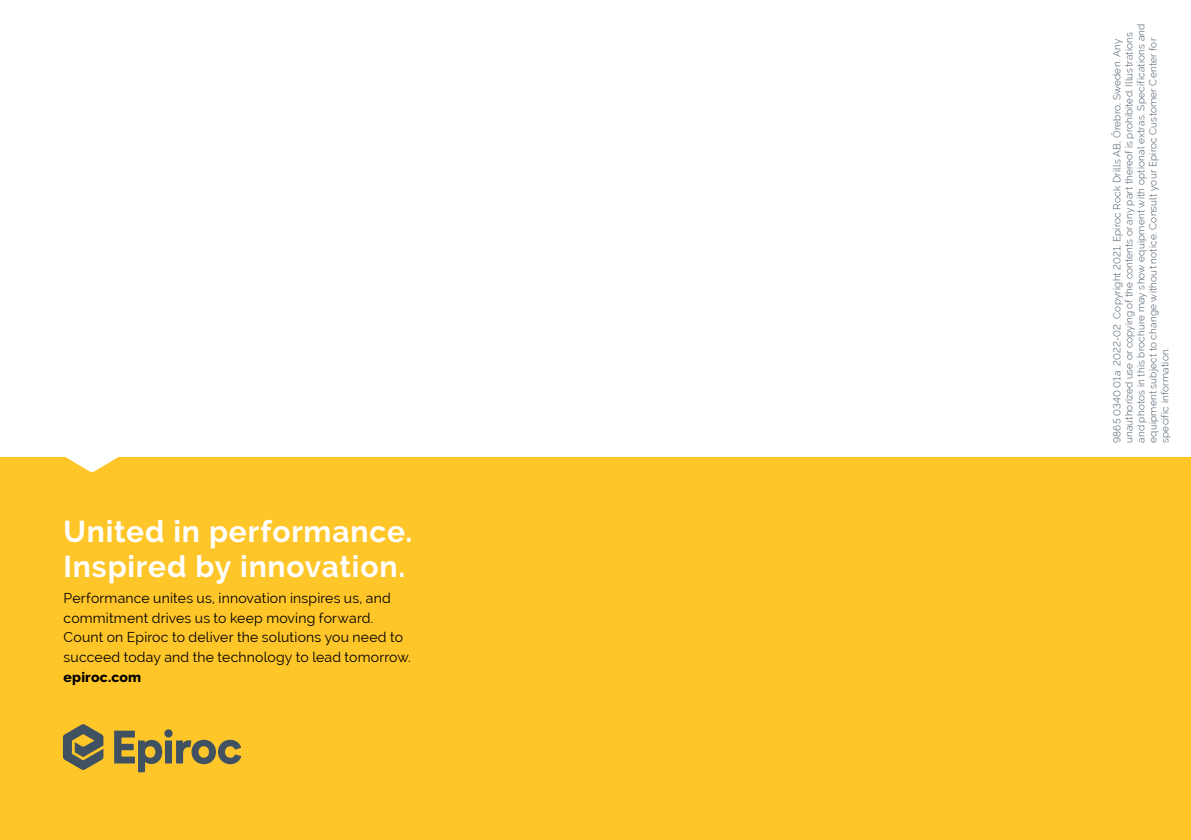
<style>
.page{position:relative;width:1191px;height:840px;background:#fff}
.page>*{position:absolute;margin:0;border:0;box-sizing:border-box;transform-origin:0 0}
.t1{font:700 30px/35.4px "Raleway";letter-spacing:.025em;color:#fff}
.t2{font:14px/19.6px "Raleway";letter-spacing:.015em;color:#000}
.t3{font:800 14px "Raleway";letter-spacing:.015em;color:#000}
.t4{font:300 10px/12px "Raleway";letter-spacing:.02em;color:#405262}
</style>
<div class="page">
<div style="left:0;top:456px;width:1191px;height:383px;background:#ffc62a"></div>
<svg style="left:63px;top:723px;width:40px;height:46px;background:#897e4c"></svg>
<svg style="left:114px;top:728px;width:127px;height:43px;background:#b4983f"></svg>
<h1 class="t1" style="left:64px;top:513px;width:350px">United in performance.<br>Inspired by innovation.</h1>
<h2 class="t2" style="left:64px;top:588px;width:349px">Performance unites us, innovation inspires us, and commitment drives us to keep moving forward.<br>Count on Epiroc to deliver the solutions you need to succeed today and the technology to lead tomorrow.</h2>
<h2 class="t3" style="left:64px;top:668px;width:79px">epiroc.com</h2>
<p class="t4" style="left:1111px;top:442px;width:420px;rotate:-90deg">9865 0340 01a 2022-02 Copyright 2021, Epiroc Rock Drills AB, Örebro, Sweden. Any unauthorized use or copying of the contents or any part thereof is prohibited. Illustrations and photos in this brochure may show equipment with optional extras. Specifications and equipment subject to change without notice. Consult your Epiroc Customer Center for specific information.</p>
</div>
